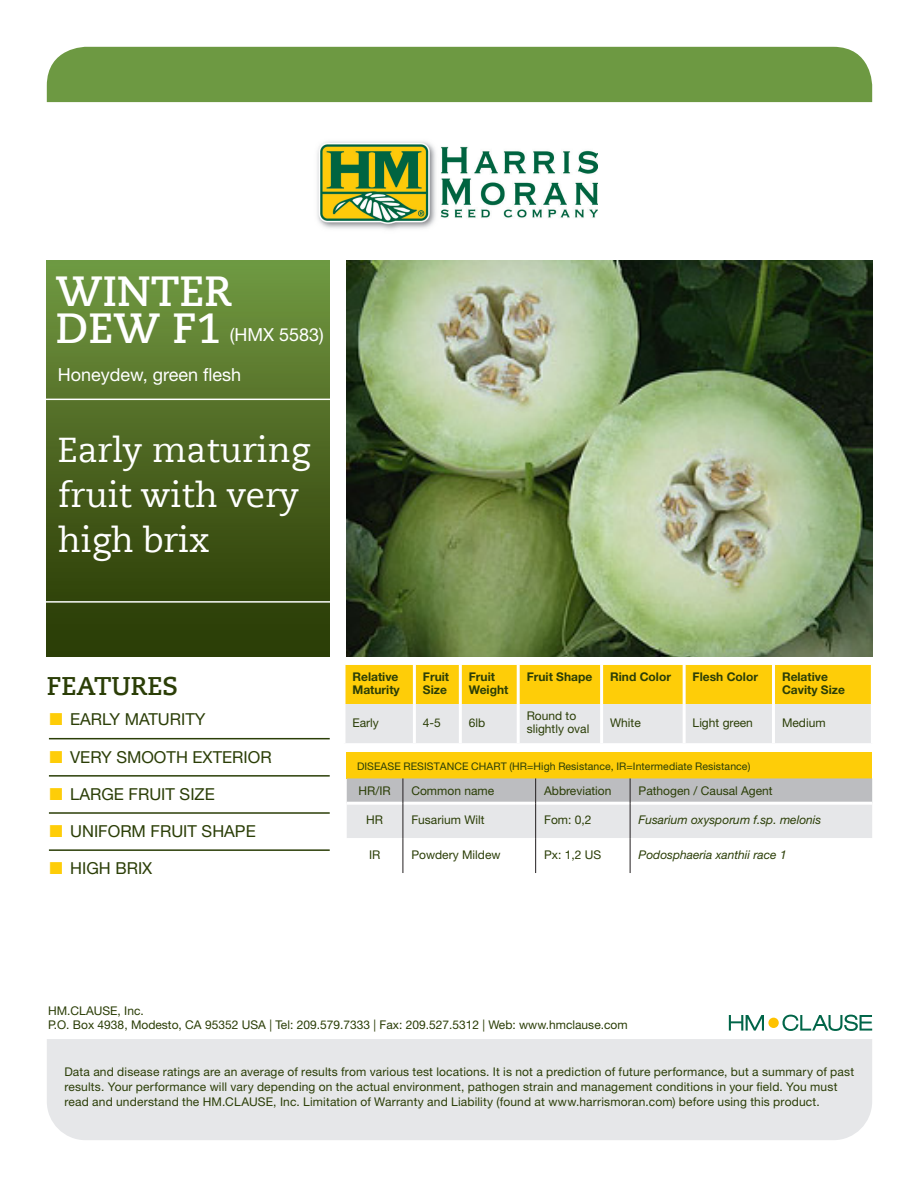
<style>
.page{position:relative;width:919px;height:1187px;background:#fff}
.page>*{position:absolute;margin:0;border:0;box-sizing:border-box;transform-origin:0 0}
.Titre_niveau_1{font:700 42px/37.5px "Caecilia Com 75";color:#fff}
.Titre_niveau_2{font:34.5px/45px "Caecilia Com 55 Roman";color:#fff}
.TITRE_Caractéristiqu{font:700 25.5px "Caecilia Com 75";color:#2b3e07}
.Titre_niveau_1-2{font:18px "Helvetica Neue LT Std";color:#fff}
.t1{font:16.5px "Helvetica Neue LT Std";color:#2b3e07}
.TX_Mentions_légales{font:12px/15px "Helvetica Neue LT Std";letter-spacing:.015em;color:#2b3e07}
.TX_Coordonnées{font:12px "Helvetica Neue LT Std";color:#2b3e07}
.TX_Tableau_Regular{font:12px/13.5px "Helvetica Neue LT Std";color:#2b3e07}
.TX_Tableau_Regular-2{font:700 12px/13.5px "Helvetica Neue LT Std";color:#2b3e07}
.TX_Tableau_Regular-3{font:italic 12px "Helvetica Neue LT Std";color:#2b3e07}
.TX_Tableau_Bold{font:12px "Helvetica Neue LT Std";color:#2b3e07}
.TX_Tableau_Bold_cent{font:12px "Helvetica Neue LT Std";color:#2b3e07}
.TX_Tableau_Regular_c{font:12px "Helvetica Neue LT Std";color:#2b3e07}
.TX_Têtière_4_col{font:10.5px "Helvetica Neue LT Std";letter-spacing:.005em;color:#2b3e07}
</style>
<div class="page">
<div style="left:47px;top:1039px;width:825px;height:101px;background:#e6e7e9"></div>
<div style="left:47px;top:47px;width:825px;height:55px;background:#6d9942"></div>
<div style="left:47px;top:261px;width:283px;height:395px;background:linear-gradient(to bottom,#719741,#273602)"></div>
<hr style="left:45px;top:601px;width:291px;height:1px;background:#fff">
<hr style="left:45px;top:398px;width:291px;height:2px;background:#fff">
<svg style="left:345px;top:665px;width:525px;height:78px;background:#f2da79"></svg>
<hr style="left:413px;top:665px;width:3px;height:39px;background:#fff">
<hr style="left:459px;top:665px;width:3px;height:39px;background:#fff">
<hr style="left:516px;top:665px;width:3px;height:39px;background:#fff">
<hr style="left:600px;top:665px;width:3px;height:39px;background:#fff">
<hr style="left:682px;top:665px;width:3px;height:39px;background:#fff">
<hr style="left:772px;top:665px;width:3px;height:39px;background:#fff">
<hr style="left:413px;top:704px;width:3px;height:39px;background:#fff">
<hr style="left:459px;top:704px;width:3px;height:39px;background:#fff">
<hr style="left:516px;top:704px;width:3px;height:39px;background:#fff">
<hr style="left:600px;top:704px;width:3px;height:39px;background:#fff">
<hr style="left:682px;top:704px;width:3px;height:39px;background:#fff">
<hr style="left:772px;top:704px;width:3px;height:39px;background:#fff">
<hr style="left:49px;top:738px;width:281px;height:1px;background:#2b3e07">
<hr style="left:49px;top:775px;width:281px;height:1px;background:#2b3e07">
<hr style="left:49px;top:812px;width:281px;height:1px;background:#2b3e07">
<hr style="left:49px;top:849px;width:281px;height:1px;background:#2b3e07">
<img style="left:347px;top:261px;width:525px;height:395px">
<img style="left:317px;top:141px;width:280px;height:89px">
<svg style="left:728px;top:1015px;width:36px;height:15px"></svg>
<svg style="left:782px;top:1014px;width:90px;height:16px"></svg>
<div style="left:768px;top:1017px;width:10px;height:10px;background:#fec200;border-radius:50%"></div>
<div style="left:347px;top:751px;width:525px;height:27px;background:#fecd08"></div>
<svg style="left:347px;top:778px;width:525px;height:95px"></svg>
<hr style="left:535px;top:803px;width:1px;height:35px;background:#231f20">
<hr style="left:629px;top:803px;width:1px;height:35px;background:#231f20">
<hr style="left:535px;top:838px;width:1px;height:35px;background:#231f20">
<hr style="left:629px;top:838px;width:1px;height:35px;background:#231f20">
<p class="Titre_niveau_1" style="left:56px;top:271px;width:177px">WINTER<br>DEW F1</p>
<p class="Titre_niveau_1-2" style="left:230px;top:324px;width:96px">(HMX 5583)</p>
<p class="Titre_niveau_1-2" style="left:58px;top:363px;width:185px">Honeydew, green flesh</p>
<p class="Titre_niveau_2" style="left:58px;top:426px;width:253px">Early maturing fruit with very high brix</p>
<p class="TITRE_Caractéristiqu" style="left:47px;top:668px;width:133px">FEATURES</p>
<p class="TX_Tableau_Regular-2" style="left:352px;top:669px;width:49px">Relative<br>Maturity</p>
<p class="TX_Tableau_Regular-2" style="left:423px;top:669px;width:28px">Fruit<br>Size</p>
<p class="TX_Tableau_Regular-2" style="left:469px;top:669px;width:41px">Fruit<br>Weight</p>
<p class="TX_Tableau_Regular-2" style="left:526px;top:669px;width:67px">Fruit Shape</p>
<p class="TX_Tableau_Regular-2" style="left:610px;top:669px;width:62px">Rind Color</p>
<p class="TX_Tableau_Regular-2" style="left:692px;top:669px;width:67px">Flesh Color</p>
<p class="TX_Tableau_Regular-2" style="left:782px;top:669px;width:64px">Relative<br>Cavity Size</p>
<p class="TX_Tableau_Regular" style="left:352px;top:715px;width:28px">Early</p>
<p class="TX_Tableau_Regular" style="left:423px;top:715px;width:20px">4-5</p>
<p class="TX_Tableau_Regular" style="left:469px;top:715px;width:18px">6lb</p>
<p class="TX_Tableau_Regular" style="left:526px;top:708px;width:64px">Round to slightly oval</p>
<p class="TX_Tableau_Regular" style="left:610px;top:715px;width:32px">White</p>
<p class="TX_Tableau_Regular" style="left:692px;top:715px;width:62px">Light green</p>
<p class="TX_Tableau_Regular" style="left:782px;top:715px;width:45px">Medium</p>
<p class="t1" style="left:70px;top:709px;width:137px">EARLY MATURITY</p>
<p class="t1" style="left:70px;top:746px;width:203px">VERY SMOOTH EXTERIOR</p>
<p class="t1" style="left:70px;top:784px;width:146px">LARGE FRUIT SIZE</p>
<p class="t1" style="left:70px;top:821px;width:187px">UNIFORM FRUIT SHAPE</p>
<p class="t1" style="left:70px;top:858px;width:84px">HIGH BRIX</p>
<p class="TX_Têtière_4_col" style="left:357px;top:759px;width:395px">DISEASE RESISTANCE CHART (HR=High Resistance, IR=Intermediate Resistance)</p>
<p class="TX_Tableau_Bold_cent" style="left:358px;top:783px;width:34px">HR/IR</p>
<p class="TX_Tableau_Bold" style="left:411px;top:783px;width:84px">Common name</p>
<p class="TX_Tableau_Bold" style="left:544px;top:783px;width:69px">Abbreviation</p>
<p class="TX_Tableau_Bold" style="left:638px;top:783px;width:136px">Pathogen / Causal Agent</p>
<p class="TX_Tableau_Regular_c" style="left:366px;top:812px;width:18px">HR</p>
<p class="TX_Tableau_Regular" style="left:411px;top:812px;width:75px">Fusarium Wilt</p>
<p class="TX_Tableau_Regular" style="left:544px;top:812px;width:49px">Fom: 0,2</p>
<p class="TX_Tableau_Regular-3" style="left:638px;top:812px;width:184px">Fusarium oxysporum f.sp. melonis</p>
<p class="TX_Tableau_Regular_c" style="left:369px;top:847px;width:13px">IR</p>
<p class="TX_Tableau_Regular" style="left:411px;top:847px;width:91px">Powdery Mildew</p>
<p class="TX_Tableau_Regular" style="left:544px;top:847px;width:59px">Px: 1,2 US</p>
<p class="TX_Tableau_Regular-3" style="left:638px;top:847px;width:150px">Podosphaeria xanthii race 1</p>
<p class="TX_Coordonnées" style="left:48px;top:1003px;width:97px">HM.CLAUSE, Inc.</p>
<p class="TX_Coordonnées" style="left:48px;top:1017px;width:581px">P.O. Box 4938, Modesto, CA 95352 USA | Tel: 209.579.7333 | Fax: 209.527.5312 | Web: www.hmclause.com</p>
<p class="TX_Mentions_légales" style="left:64px;top:1063px;width:791px">Data and disease ratings are an average of results from various test locations. It is not a prediction of future performance, but a summary of past results. Your performance will vary depending on the actual environment, pathogen strain and management conditions in your field. You must read and understand the HM.CLAUSE, Inc. Limitation of Warranty and Liability (found at www.harrismoran.com) before using this product.</p>
</div>
